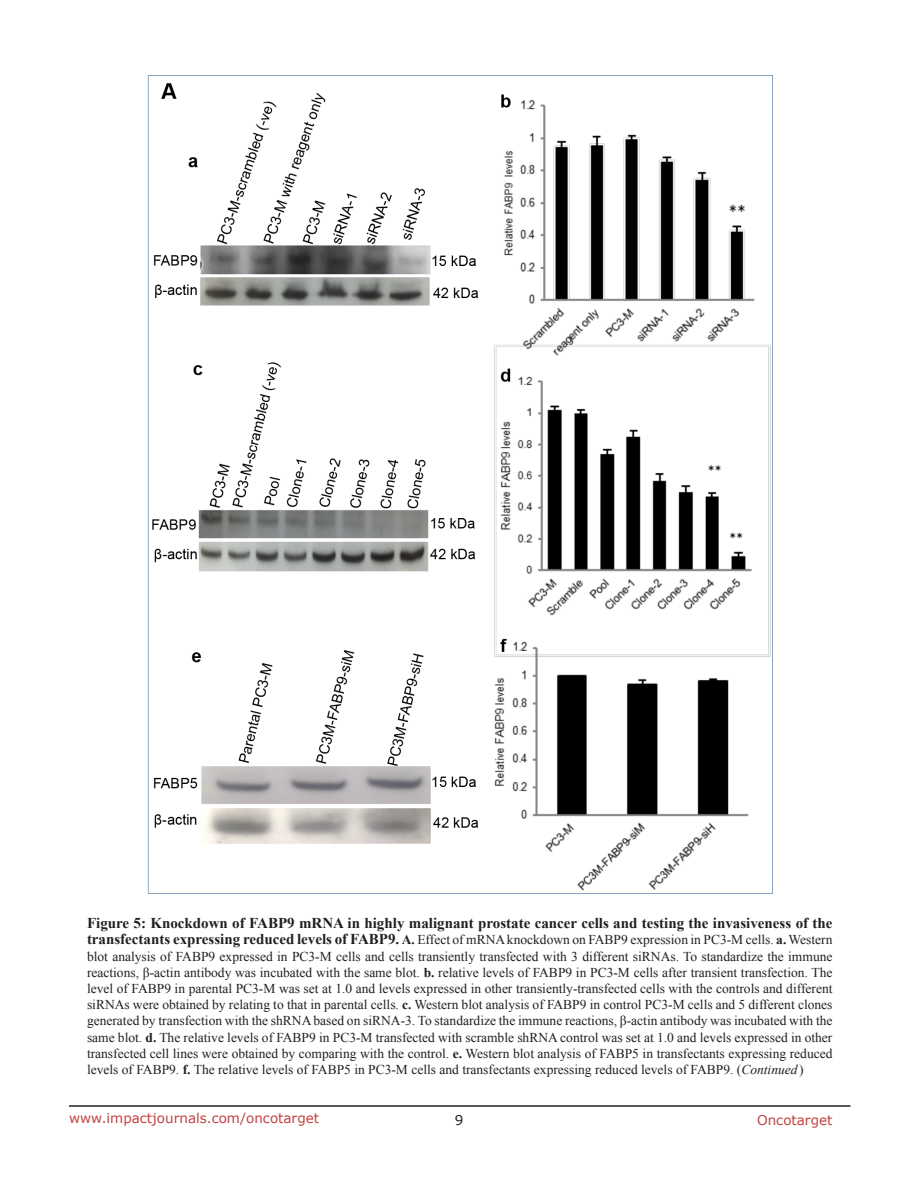
<style>
.page{position:relative;width:918px;height:1188px;background:#fff}
.page>*{position:absolute;margin:0;border:0;box-sizing:border-box;transform-origin:0 0}
.figuretext{font:700 15px "Times New Roman";color:#231f20}
.figuretext-2{font:13.5px/16.2px "Times New Roman";color:#231f20;text-align:justify}
.t1{font:13.5px "Verdana";color:#c24141}
.t2{font:13.5px "Verdana";color:#231f20}
.s1{font-weight:700;font-size:15px}
.s2{font-weight:700}
.s3{font-style:italic}
</style>
<div class="page">
<hr style="left:69px;top:1105px;width:781px;height:2px;background:#231f20">
<img style="left:147px;top:75px;width:626px;height:819px">
<p class="figuretext" style="left:87px;top:913px;width:747px">Figure 5: Knockdown of FABP9 mRNA in highly malignant prostate cancer cells and testing the invasiveness of the</p>
<p class="figuretext-2" style="left:87px;top:932px;width:747px"><span class="s1">transfectants expressing reduced levels of FABP9.</span> <span class="s2">A.</span> Effect of mRNA knockdown on FABP9 expression in PC3-M cells. <span class="s2">a.</span> Western blot analysis of FABP9 expressed in PC3-M cells and cells transiently transfected with 3 different siRNAs. To standardize the immune reactions, β-actin antibody was incubated with the same blot. <span class="s2">b.</span> relative levels of FABP9 in PC3-M cells after transient transfection. The level of FABP9 in parental PC3-M was set at 1.0 and levels expressed in other transiently-transfected cells with the controls and different siRNAs were obtained by relating to that in parental cells. <span class="s2">c.</span> Western blot analysis of FABP9 in control PC3-M cells and 5 different clones generated by transfection with the shRNA based on siRNA-3. To standardize the immune reactions, β-actin antibody was incubated with the same blot. <span class="s2">d.</span> The relative levels of FABP9 in PC3-M transfected with scramble shRNA control was set at 1.0 and levels expressed in other transfected cell lines were obtained by comparing with the control. <span class="s2">e.</span> Western blot analysis of FABP5 in transfectants expressing reduced levels of FABP9. <span class="s2">f.</span> The relative levels of FABP5 in PC3-M cells and transfectants expressing reduced levels of FABP9. (<span class="s3">Continued</span>)</p>
<p class="t1" style="left:69px;top:1109px;width:252px">www.impactjournals.com/oncotarget</p>
<p class="t2" style="left:455px;top:1111px;width:10px">9</p>
<p class="t1" style="left:757px;top:1111px;width:77px">Oncotarget</p>
</div>
